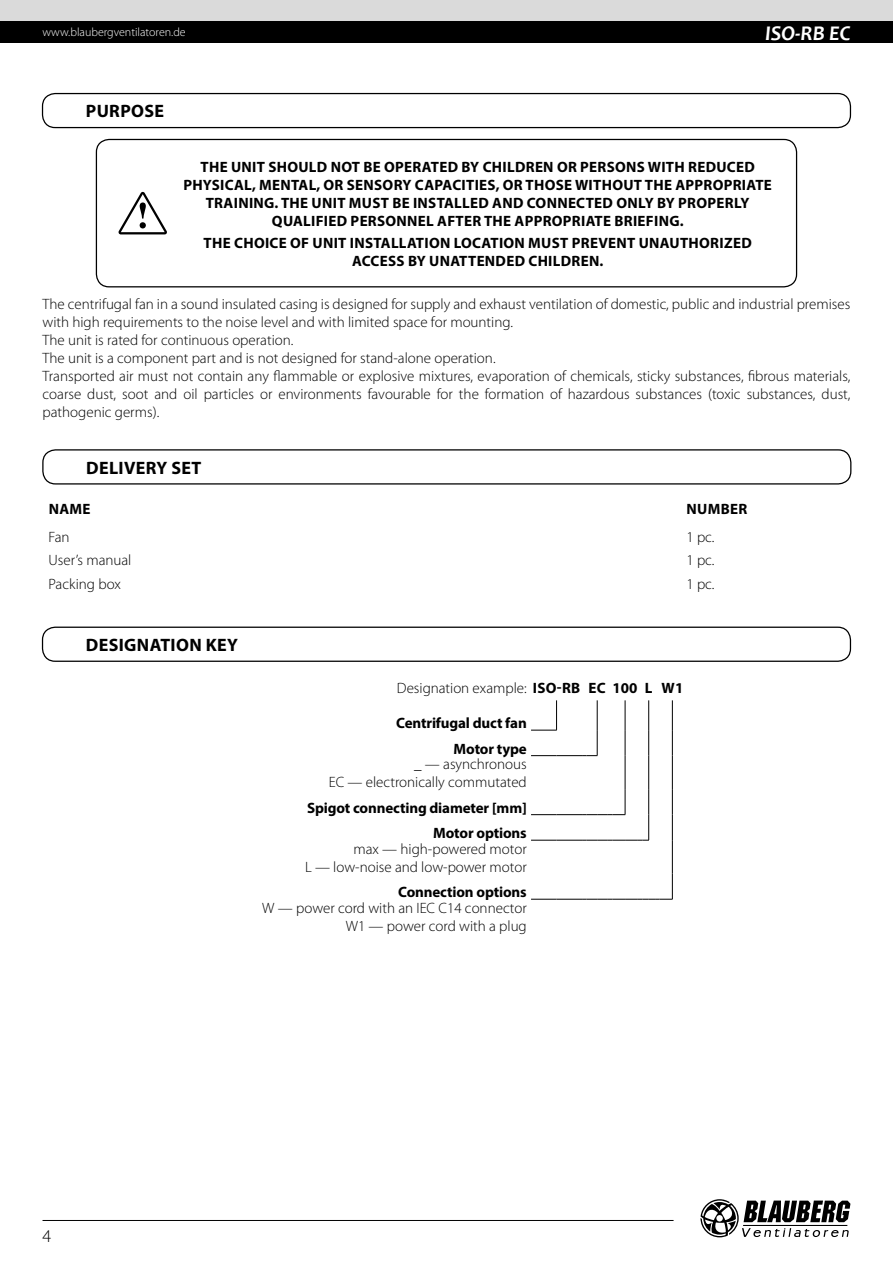
<style>
.page{position:relative;width:893px;height:1263px;background:#fff}
.page>*{position:absolute;margin:0;border:0;box-sizing:border-box;transform-origin:0 0}
.t1{font:italic 700 21px "Candara";color:#fff}
.t2{font:700 18px "Myriad Pro";letter-spacing:.02em;color:#000}
.t3{font:300 18px "Myriad Pro";color:#000}
.t4{font:300 15px/18px "Myriad Pro";color:#000;text-align:right}
.t5{font:700 15px/18px "Myriad Pro";letter-spacing:.02em;color:#000;text-align:center}
.t6{font:700 15px/25.5px "Myriad Pro";letter-spacing:-.01em;color:#000;text-align:right}
.t7{font:300 12px "Myriad Pro";color:#fff}
.s1{font-weight:700}
</style>
<div class="page">
<div style="left:0;top:0;width:893px;height:21px;background:#dadada"></div>
<div style="left:0;top:21px;width:893px;height:22px;background:#000"></div>
<svg style="left:700px;top:1199px;width:150px;height:38px"></svg>
<hr style="left:43px;top:1220px;width:631px;height:1px;background:#000">
<div style="left:96px;top:139px;width:701px;height:148px;border:1px solid #000;border-radius:13px"></div>
<svg style="left:118px;top:192px;width:49px;height:42px"></svg>
<div style="left:42px;top:93px;width:809px;height:35px;border:1px solid #000;border-radius:13px"></div>
<div style="left:42px;top:449px;width:809px;height:35px;border:1px solid #000;border-radius:13px"></div>
<div style="left:42px;top:627px;width:809px;height:35px;border:1px solid #000;border-radius:13px"></div>
<hr style="left:556px;top:700px;width:1px;height:30px;background:#000">
<hr style="left:597px;top:700px;width:1px;height:30px;background:#000">
<hr style="left:672px;top:700px;width:1px;height:30px;background:#000">
<svg style="left:672px;top:730px;width:1px;height:26px"></svg>
<hr style="left:672px;top:756px;width:1px;height:33px;background:#000">
<svg style="left:672px;top:789px;width:1px;height:51px"></svg>
<hr style="left:672px;top:840px;width:1px;height:34px;background:#000">
<hr style="left:648px;top:700px;width:1px;height:30px;background:#000">
<svg style="left:648px;top:730px;width:1px;height:26px"></svg>
<hr style="left:648px;top:756px;width:1px;height:33px;background:#000">
<hr style="left:625px;top:700px;width:1px;height:30px;background:#000">
<svg style="left:625px;top:730px;width:1px;height:26px"></svg>
<hr style="left:625px;top:756px;width:1px;height:33px;background:#000">
<svg style="left:531px;top:874px;width:142px;height:26px"></svg>
<svg style="left:531px;top:789px;width:118px;height:52px"></svg>
<svg style="left:531px;top:730px;width:67px;height:26px"></svg>
<p class="t7" style="left:43px;top:26px;width:145px">www.blaubergventilatoren.de</p>
<h1 class="t1" style="left:765px;top:20px;width:87px">ISO-RB EC</h1>
<p class="t2" style="left:86px;top:99px;width:80px">PURPOSE</p>
<p class="t5" style="left:183px;top:157px;width:590px">THE UNIT SHOULD NOT BE OPERATED BY CHILDREN OR PERSONS WITH REDUCED PHYSICAL, MENTAL, OR SENSORY CAPACITIES, OR THOSE WITHOUT THE APPROPRIATE TRAINING. THE UNIT MUST BE INSTALLED AND CONNECTED ONLY BY PROPERLY QUALIFIED PERSONNEL AFTER THE APPROPRIATE BRIEFING.</p>
<p class="t5" style="left:204px;top:233px;width:550px">THE CHOICE OF UNIT INSTALLATION LOCATION MUST PREVENT UNAUTHORIZED<br>ACCESS BY UNATTENDED CHILDREN.</p>
<p class="t4" style="left:43px;top:296px;width:809px;text-align:left">The centrifugal fan in a sound insulated casing is designed for supply and exhaust ventilation of domestic, public and industrial premises with high requirements to the noise level and with limited space for mounting.<br>The unit is rated for continuous operation.<br>The unit is a component part and is not designed for stand-alone operation.<br>Transported air must not contain any flammable or explosive mixtures, evaporation of chemicals, sticky substances, fibrous materials, coarse dust, soot and oil particles or environments favourable for the formation of hazardous substances (toxic substances, dust, pathogenic germs).</p>
<p class="t2" style="left:86px;top:456px;width:117px">DELIVERY SET</p>
<p class="t5" style="left:49px;top:499px;width:43px">NAME</p>
<p class="t5" style="left:686px;top:499px;width:62px">NUMBER</p>
<p class="t4" style="left:49px;top:528px;width:23px">Fan</p>
<p class="t4" style="left:686px;top:528px;width:30px">1 pc.</p>
<p class="t4" style="left:49px;top:552px;width:84px">User’s manual</p>
<p class="t4" style="left:686px;top:552px;width:30px">1 pc.</p>
<p class="t4" style="left:49px;top:575px;width:74px">Packing box</p>
<p class="t4" style="left:686px;top:575px;width:30px">1 pc.</p>
<p class="t2" style="left:86px;top:633px;width:154px">DESIGNATION KEY</p>
<p class="t4" style="left:397px;top:679px;width:288px">Designation example: <span class="s1">ISO-RB EC 100 L W1</span></p>
<p class="t6" style="left:396px;top:710px;width:132px">Centrifugal duct fan<br>Motor type</p>
<p class="t4" style="left:329px;top:755px;width:200px">_ — asynchronous<br>ЕС — electronically commutated</p>
<p class="t6" style="left:307px;top:794px;width:221px">Spigot connecting diameter [mm]<br>Motor options</p>
<p class="t4" style="left:305px;top:840px;width:223px">max — high-powered motor<br>L — low-noise and low-power motor</p>
<p class="t6" style="left:398px;top:879px;width:130px">Connection options</p>
<p class="t4" style="left:262px;top:899px;width:266px">W — power cord with an IEC C14 connector<br>W1 — power cord with a plug</p>
<p class="t3" style="left:43px;top:1226px;width:10px">4</p>
</div>
